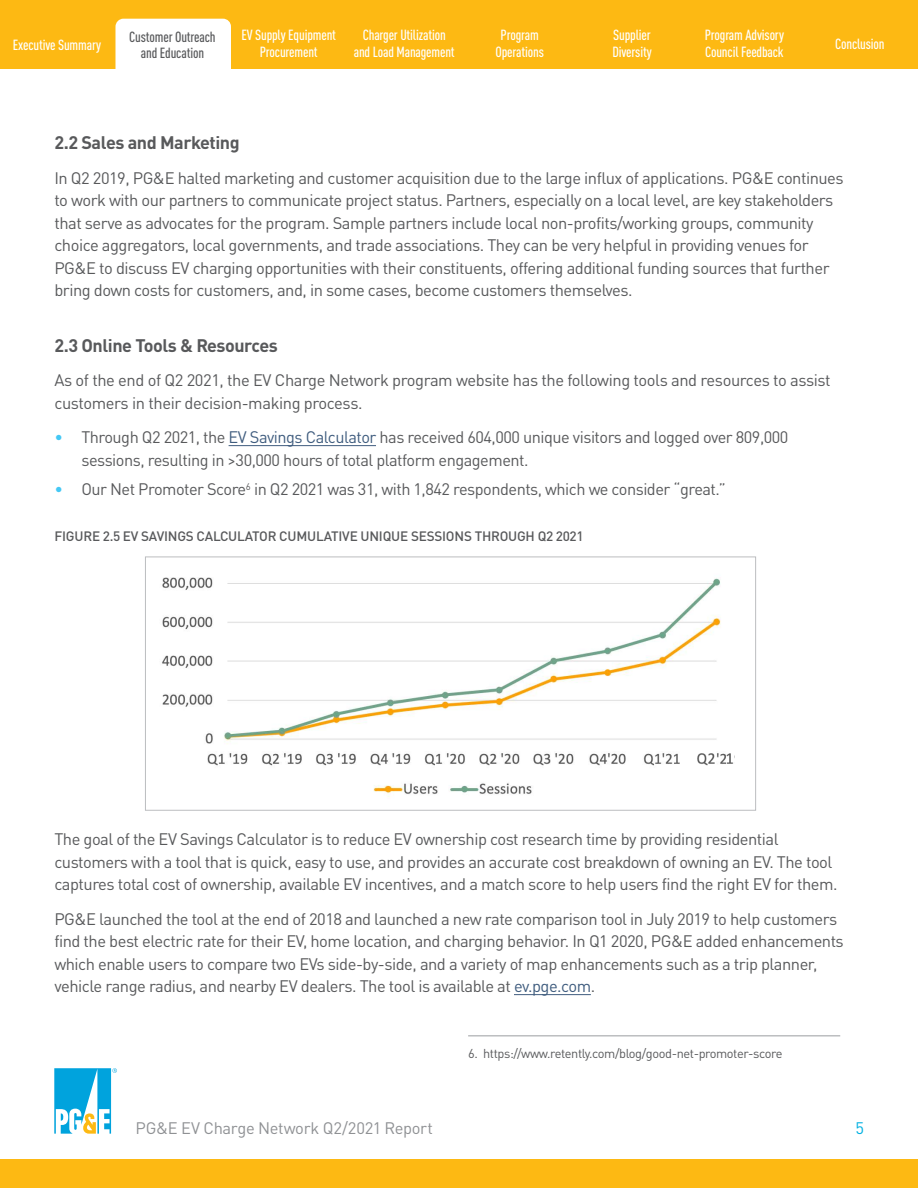
<style>
.page{position:relative;width:918px;height:1188px;background:#fff}
.page>*{position:absolute;margin:0;border:0;box-sizing:border-box;transform-origin:0 0}
.t1{font:700 18px "DINOT";letter-spacing:-.025em;color:#58595b}
.t2{font:16.5px/22.5px "DINOT";letter-spacing:-.03em;color:#58595b}
.t3{font:16.5px "DINOT";letter-spacing:-.02em;color:#8f9194}
.t4{font:16.5px "DINOT";color:#00b0e1}
.t5{font:500 condensed 14.55px/17.2px "DINOT";letter-spacing:-.01em;color:#fff;text-align:center}
.t6{font:500 condensed 14.55px/16.5px "DINOT";letter-spacing:-.01em;color:#58595b;text-align:center}
.t7{font:500 13.5px "DINOT";letter-spacing:-.015em;color:#58595b}
.t8{font:12.75px "DINOT";letter-spacing:-.03em;color:#58595b}
.s1{color:#44c8f5}
.s2{color:#3f5c7e}
</style>
<div class="page">
<div style="left:0;top:0;width:918px;height:70px;background:#fdb913"></div>
<div style="left:0;top:1159px;width:918px;height:29px;background:#fdb913"></div>
<svg style="left:54px;top:1068px;width:63px;height:66px"></svg>
<div style="left:115px;top:19px;width:116px;height:50px;background:#fff"></div>
<div style="left:0;top:69px;width:918px;height:9px;background:#fff"></div>
<hr style="left:468px;top:1035px;width:372px;height:2px;background:#bcbec0">
<hr style="left:229px;top:445px;width:147px;height:1px;background:#3f5c7e">
<hr style="left:514px;top:994px;width:77px;height:1px;background:#3f5c7e">
<img style="left:162px;top:577px;width:573px;height:220px">
<div style="left:145px;top:557px;width:611px;height:254px;border:1px solid #bcbec0"></div>
<img style="left:696px;top:751px;width:20px;height:17px">
<svg style="left:726px;top:751px;width:8px;height:13px"></svg>
<p class="t5" style="left:241px;top:26px;width:96px">EV Supply Equipment<br>Procurement</p>
<p class="t5" style="left:354px;top:26px;width:103px">Charger Utilization and Load Management</p>
<p class="t5" style="left:612px;top:26px;width:41px;text-align:left">Supplier<br>Diversity</p>
<p class="t5" style="left:496px;top:26px;width:50px">Program<br>Operations</p>
<p class="t5" style="left:705px;top:26px;width:81px;text-align:left">Program Advisory<br>Council Feedback</p>
<p class="t6" style="left:129px;top:28px;width:88px">Customer Outreach and Education</p>
<p class="t5" style="left:13px;top:36px;width:90px">Executive Summary</p>
<p class="t5" style="left:835px;top:35px;width:51px">Conclusion</p>
<h3 class="t1" style="left:54px;top:131px;width:187px">2.2 Sales and Marketing</h3>
<p class="t2" style="left:54px;top:166px;width:791px">In Q2 2019, PG&amp;E halted marketing and customer acquisition due to the large influx of applications. PG&amp;E continues to work with our partners to communicate project status. Partners, especially on a local level, are key stakeholders that serve as advocates for the program. Sample partners include local non-profits/working groups, community choice aggregators, local governments, and trade associations. They can be very helpful in providing venues for PG&amp;E to discuss EV charging opportunities with their constituents, offering additional funding sources that further bring down costs for customers, and, in some cases, become customers themselves.</p>
<h3 class="t1" style="left:54px;top:334px;width:225px">2.3 Online Tools &amp; Resources</h3>
<p class="t2" style="left:54px;top:369px;width:778px">As of the end of Q2 2021, the EV Charge Network program website has the following tools and resources to assist customers in their decision-making process.</p>
<p class="t2" style="left:81px;top:426px;width:709px;text-indent:-27px"><span class="s1">•</span> Through Q2 2021, the <span class="s2">EV Savings Calculator</span> has received 604,000 unique visitors and logged over 809,000 sessions, resulting in &gt;30,000 hours of total platform engagement.</p>
<p class="t2" style="left:54px;top:478px;width:673px"><span class="s1">•</span> Our Net Promoter Score<sup>6</sup> in Q2 2021 was 31, with 1,842 respondents, which we consider “great.”</p>
<p class="t7" style="left:54px;top:527px;width:531px">FIGURE 2.5 EV SAVINGS CALCULATOR CUMULATIVE UNIQUE SESSIONS THROUGH Q2 2021</p>
<p class="t2" style="left:54px;top:828px;width:785px">The goal of the EV Savings Calculator is to reduce EV ownership cost research time by providing residential customers with a tool that is quick, easy to use, and provides an accurate cost breakdown of owning an EV. The tool captures total cost of ownership, available EV incentives, and a match score to help users find the right EV for them.</p>
<p class="t2" style="left:54px;top:907px;width:791px">PG&amp;E launched the tool at the end of 2018 and launched a new rate comparison tool in July 2019 to help customers find the best electric rate for their EV, home location, and charging behavior. In Q1 2020, PG&amp;E added enhancements which enable users to compare two EVs side-by-side, and a variety of map enhancements such as a trip planner, vehicle range radius, and nearby EV dealers. The tool is available at <span class="s2">ev.pge.com</span>.</p>
<p class="t3" style="left:135px;top:1117px;width:299px">PG&amp;E EV Charge Network Q2/2021 Report</p>
<p class="t8" style="left:468px;top:1045px;width:316px">6. https://www.retently.com/blog/good-net-promoter-score</p>
<p class="t4" style="left:855px;top:1117px;width:10px">5</p>
</div>
